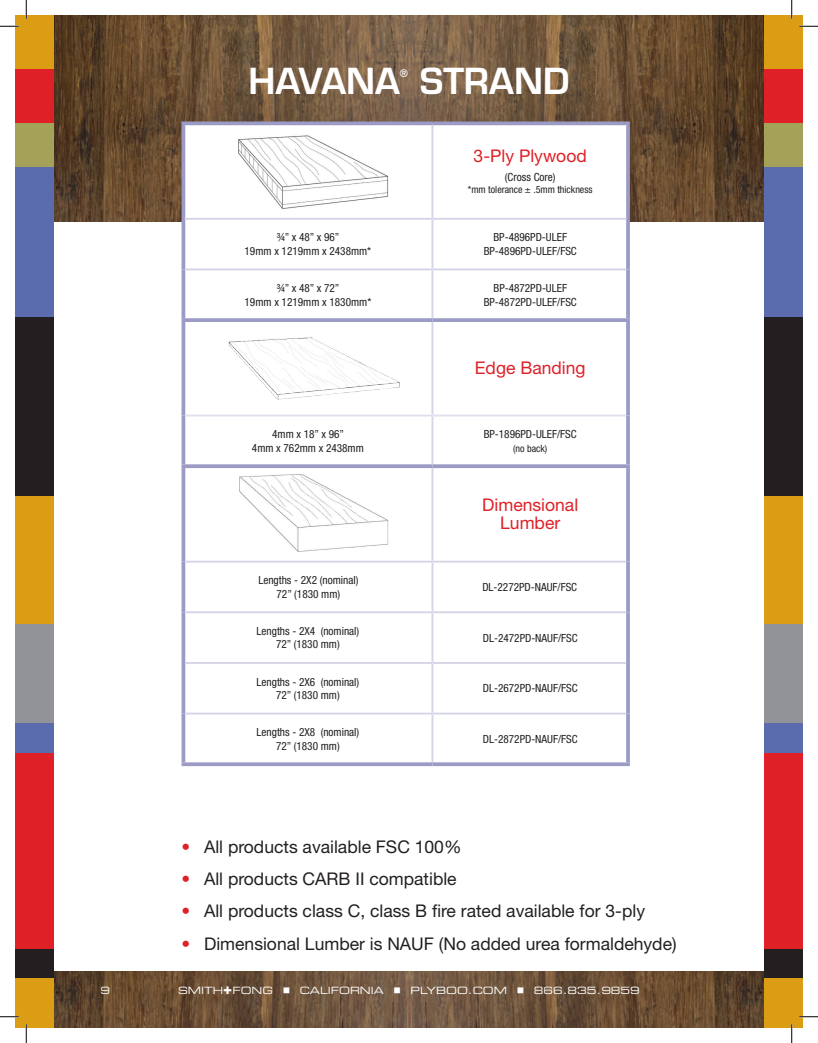
<style>
.page{position:relative;width:818px;height:1043px;background:#fff}
.page>*{position:absolute;margin:0;border:0;box-sizing:border-box;transform-origin:0 0}
.t1{font:600 35px "Eurostile LT Std";color:#fff}
.t2{font:17.5px "Helvetica Neue LT Std";color:#231f20}
.t3{font:17.5px/17.5px "Helvetica Neue LT Std";color:#df2027;text-align:center}
.t4{font:condensed 11.25px/13.5px "Helvetica Neue LT Std";color:#231f20;text-align:center}
.t5{font:600 10.25px "Eurostile LT Std";color:#fff}
.t6{font:10px "Eurostile LT Std Ex 2";color:#fff}
.t7{font:condensed 10px "Helvetica Neue LT Std";color:#231f20}
.s1{font-stretch:condensed;color:#df2027}
.s2{font-family:"Eurostile LT Std Bold Ex 2";font-size:15px}
</style>
<div class="page">
<img style="left:54px;top:15px;width:710px;height:207px">
<img style="left:54px;top:971px;width:710px;height:56px">
<svg style="left:185px;top:125px;width:441px;height:637px"></svg>
<svg style="left:181px;top:464px;width:251px;height:4px"></svg>
<svg style="left:181px;top:125px;width:4px;height:94px"></svg>
<svg style="left:626px;top:125px;width:4px;height:94px"></svg>
<svg style="left:181px;top:219px;width:4px;height:50px"></svg>
<svg style="left:626px;top:219px;width:4px;height:50px"></svg>
<svg style="left:181px;top:269px;width:4px;height:49px"></svg>
<hr style="left:626px;top:269px;width:4px;height:49px;background:#a3a3ca">
<svg style="left:181px;top:322px;width:4px;height:93px"></svg>
<hr style="left:626px;top:322px;width:4px;height:93px;background:#9b9bc6">
<svg style="left:181px;top:415px;width:4px;height:49px"></svg>
<hr style="left:626px;top:415px;width:4px;height:49px;background:#a3a3ca">
<svg style="left:181px;top:468px;width:4px;height:93px"></svg>
<hr style="left:626px;top:468px;width:4px;height:93px;background:#a2a2c9">
<svg style="left:181px;top:561px;width:4px;height:51px"></svg>
<hr style="left:626px;top:561px;width:4px;height:51px;background:#a3a3ca">
<svg style="left:181px;top:612px;width:4px;height:51px"></svg>
<hr style="left:626px;top:612px;width:4px;height:51px;background:#a3a3ca">
<svg style="left:181px;top:663px;width:4px;height:50px"></svg>
<hr style="left:626px;top:663px;width:4px;height:50px;background:#9b9bc6">
<svg style="left:181px;top:713px;width:4px;height:49px"></svg>
<hr style="left:626px;top:713px;width:4px;height:49px;background:#a3a3ca">
<hr style="left:431px;top:468px;width:2px;height:92px;background:#d4d4e7">
<hr style="left:185px;top:560px;width:247px;height:2px;background:#d4d4e7">
<hr style="left:432px;top:560px;width:194px;height:2px;background:#d4d4e7">
<hr style="left:431px;top:562px;width:2px;height:49px;background:#d4d4e7">
<hr style="left:185px;top:611px;width:247px;height:2px;background:#d4d4e7">
<hr style="left:432px;top:611px;width:194px;height:2px;background:#d4d4e7">
<hr style="left:431px;top:613px;width:2px;height:49px;background:#d4d4e7">
<hr style="left:185px;top:662px;width:247px;height:2px;background:#d4d4e7">
<hr style="left:432px;top:662px;width:194px;height:2px;background:#d4d4e7">
<hr style="left:431px;top:664px;width:2px;height:48px;background:#d4d4e7">
<hr style="left:185px;top:712px;width:247px;height:2px;background:#d4d4e7">
<hr style="left:432px;top:712px;width:194px;height:2px;background:#d4d4e7">
<hr style="left:431px;top:714px;width:2px;height:48px;background:#d4d4e7">
<hr style="left:431px;top:322px;width:2px;height:92px;background:#d4d4e7">
<hr style="left:431px;top:416px;width:2px;height:48px;background:#d4d4e7">
<hr style="left:185px;top:414px;width:247px;height:2px;background:#dfe1f0">
<hr style="left:432px;top:414px;width:194px;height:2px;background:#dfe1f0">
<hr style="left:431px;top:125px;width:2px;height:93px;background:#d4d4e7">
<hr style="left:185px;top:218px;width:247px;height:2px;background:#d4d4e7">
<hr style="left:432px;top:218px;width:194px;height:2px;background:#d4d4e7">
<hr style="left:431px;top:220px;width:2px;height:48px;background:#d4d4e7">
<hr style="left:185px;top:268px;width:247px;height:2px;background:#d4d4e7">
<hr style="left:432px;top:268px;width:194px;height:2px;background:#d4d4e7">
<hr style="left:431px;top:270px;width:2px;height:48px;background:#d4d4e7">
<svg style="left:181px;top:762px;width:251px;height:4px"></svg>
<svg style="left:432px;top:762px;width:198px;height:4px"></svg>
<svg style="left:181px;top:121px;width:251px;height:4px"></svg>
<svg style="left:181px;top:318px;width:251px;height:4px"></svg>
<svg style="left:432px;top:464px;width:198px;height:4px"></svg>
<svg style="left:432px;top:121px;width:198px;height:4px"></svg>
<svg style="left:432px;top:318px;width:198px;height:4px"></svg>
<img style="left:225px;top:326px;width:180px;height:85px">
<img style="left:231px;top:127px;width:167px;height:86px">
<img style="left:235px;top:471px;width:160px;height:83px">
<div style="left:15px;top:623px;width:39px;height:101px;background:#919396"></div>
<div style="left:15px;top:122px;width:39px;height:46px;background:#a3a258"></div>
<div style="left:15px;top:977px;width:39px;height:51px;background:#da9d13"></div>
<div style="left:15px;top:494px;width:39px;height:130px;background:#da9d13"></div>
<div style="left:15px;top:66px;width:39px;height:57px;background:#df2027"></div>
<div style="left:15px;top:753px;width:39px;height:196px;background:#df2027"></div>
<div style="left:15px;top:167px;width:39px;height:150px;background:#5a6bae"></div>
<div style="left:15px;top:15px;width:39px;height:54px;background:#da9d13"></div>
<div style="left:15px;top:723px;width:39px;height:30px;background:#5a6bae"></div>
<div style="left:15px;top:317px;width:39px;height:178px;background:#231f20"></div>
<div style="left:15px;top:949px;width:39px;height:28px;background:#231f20"></div>
<div style="left:764px;top:623px;width:27px;height:101px;background:#919396"></div>
<div style="left:764px;top:122px;width:27px;height:46px;background:#a3a258"></div>
<div style="left:764px;top:977px;width:27px;height:51px;background:#da9d13"></div>
<div style="left:764px;top:494px;width:27px;height:130px;background:#da9d13"></div>
<div style="left:764px;top:66px;width:27px;height:57px;background:#df2027"></div>
<div style="left:764px;top:753px;width:27px;height:196px;background:#df2027"></div>
<div style="left:764px;top:167px;width:27px;height:150px;background:#5a6bae"></div>
<div style="left:764px;top:15px;width:27px;height:54px;background:#da9d13"></div>
<div style="left:764px;top:723px;width:27px;height:30px;background:#5a6bae"></div>
<div style="left:764px;top:317px;width:27px;height:178px;background:#231f20"></div>
<div style="left:764px;top:949px;width:27px;height:28px;background:#231f20"></div>
<div style="left:791px;top:623px;width:11px;height:101px;background:#919396"></div>
<div style="left:791px;top:122px;width:11px;height:46px;background:#a3a258"></div>
<div style="left:791px;top:977px;width:11px;height:51px;background:#da9d13"></div>
<div style="left:791px;top:494px;width:11px;height:130px;background:#da9d13"></div>
<div style="left:791px;top:66px;width:11px;height:57px;background:#df2027"></div>
<div style="left:791px;top:753px;width:11px;height:196px;background:#df2027"></div>
<div style="left:791px;top:167px;width:11px;height:150px;background:#5a6bae"></div>
<div style="left:791px;top:15px;width:11px;height:54px;background:#da9d13"></div>
<div style="left:791px;top:723px;width:11px;height:30px;background:#5a6bae"></div>
<div style="left:791px;top:317px;width:11px;height:178px;background:#231f20"></div>
<div style="left:791px;top:949px;width:11px;height:28px;background:#231f20"></div>
<svg style="left:0;top:25px;width:19px;height:2px"></svg>
<svg style="left:799px;top:25px;width:19px;height:2px"></svg>
<svg style="left:0;top:1015px;width:19px;height:2px"></svg>
<svg style="left:799px;top:1015px;width:19px;height:2px"></svg>
<svg style="left:25px;top:0;width:2px;height:19px"></svg>
<svg style="left:25px;top:1024px;width:2px;height:18px"></svg>
<svg style="left:790px;top:0;width:2px;height:19px"></svg>
<svg style="left:790px;top:1024px;width:2px;height:18px"></svg>
<h1 class="t1" style="left:248px;top:60px;width:153px">HAVANA</h1>
<p class="t5" style="left:400px;top:67px;width:10px">®</p>
<h1 class="t1" style="left:420px;top:60px;width:151px">STRAND</h1>
<h2 class="t3" style="left:473px;top:146px;width:115px">3-Ply Plywood</h2>
<p class="t4" style="left:505px;top:170px;width:52px">(Cross Core)</p>
<p class="t7" style="left:468px;top:184px;width:126px">*mm tolerance ± .5mm thickness</p>
<p class="t4" style="left:244px;top:230px;width:128px">¾” x 48” x 96”<br>19mm x 1219mm x 2438mm*</p>
<p class="t4" style="left:483px;top:230px;width:95px">BP-4896PD-ULEF<br>BP-4896PD-ULEF/FSC</p>
<p class="t4" style="left:244px;top:281px;width:128px">¾” x 48” x 72”<br>19mm x 1219mm x 1830mm*</p>
<p class="t4" style="left:483px;top:281px;width:95px">BP-4872PD-ULEF<br>BP-4872PD-ULEF/FSC</p>
<h2 class="t3" style="left:475px;top:359px;width:112px">Edge Banding</h2>
<p class="t4" style="left:252px;top:427px;width:113px">4mm x 18” x 96”<br>4mm x 762mm x 2438mm</p>
<p class="t4" style="left:483px;top:427px;width:95px">BP-1896PD-ULEF/FSC</p>
<p class="t7" style="left:513px;top:442px;width:36px">(no back)</p>
<h2 class="t3" style="left:482px;top:496px;width:97px">Dimensional<br>Lumber</h2>
<p class="t4" style="left:258px;top:573px;width:101px">Lengths - 2X2 (nominal)<br>72” (1830 mm)</p>
<p class="t4" style="left:482px;top:580px;width:96px">DL-2272PD-NAUF/FSC</p>
<p class="t4" style="left:256px;top:624px;width:104px">Lengths - 2X4 (nominal)<br>72” (1830 mm)</p>
<p class="t4" style="left:483px;top:631px;width:96px">DL-2472PD-NAUF/FSC</p>
<p class="t4" style="left:256px;top:674px;width:104px">Lengths - 2X6 (nominal)<br>72” (1830 mm)</p>
<p class="t4" style="left:483px;top:681px;width:96px">DL-2672PD-NAUF/FSC</p>
<p class="t4" style="left:256px;top:725px;width:104px">Lengths - 2X8 (nominal)<br>72” (1830 mm)</p>
<p class="t4" style="left:483px;top:732px;width:96px">DL-2872PD-NAUF/FSC</p>
<h2 class="t2" style="left:181px;top:836px;width:281px"><span class="s1">•</span> All products available FSC 100%</h2>
<h2 class="t2" style="left:181px;top:868px;width:276px"><span class="s1">•</span> All products CARB II compatible</h2>
<h2 class="t2" style="left:181px;top:900px;width:465px"><span class="s1">•</span> All products class C, class B fire rated available for 3-ply</h2>
<h2 class="t2" style="left:181px;top:933px;width:496px"><span class="s1">•</span> Dimensional Lumber is NAUF (No added urea formaldehyde)</h2>
<p class="t6" style="left:101px;top:983px;width:11px">9</p>
<p class="t6" style="left:178px;top:983px;width:141px">SMITH<span class="s2">+</span>FONG ■ CALIFORNIA</p>
<p class="t6" style="left:393px;top:983px;width:248px">■ PLYBOO.COM ■ 866.835.9859</p>
</div>
